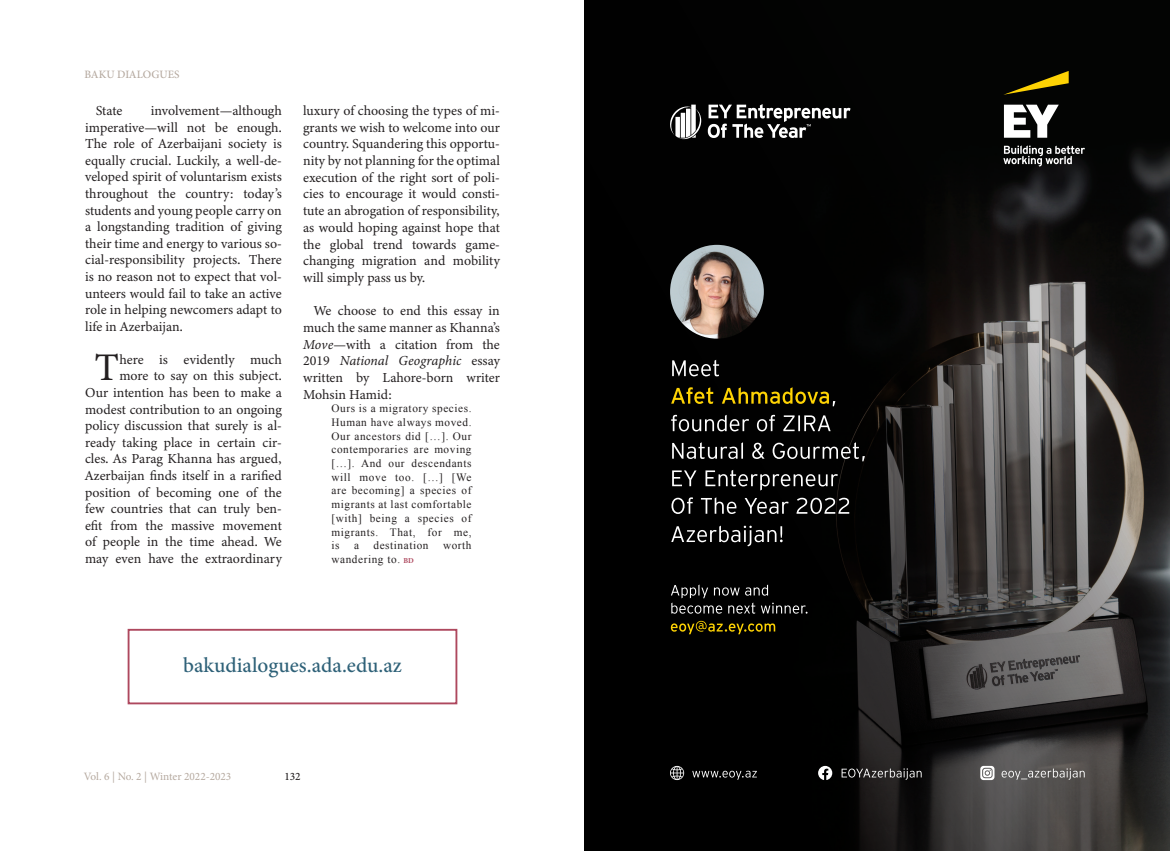
<style>
.page{position:relative;width:1170px;height:851px;background:#fff}
.page>*{position:absolute;margin:0;border:0;box-sizing:border-box;transform-origin:0 0}
.Drop_Cap_-_2_lines{font:39.12px "Minion Variable Concept";color:#231f20}
.t1{font:500 21.25px "Minion Pro";color:#2e6178}
.Drop_Cap_-_2_lines-2{font:13.75px/16.6px "Minion Variable Concept";color:#231f20;text-align:right}
.Paragraph_Style_1{font:13.75px/16.6px "Minion Variable Concept";color:#231f20;text-align:justify}
.Block_Quote_Center{font:11.25px/13.6px "Times New Roman";letter-spacing:.05em;color:#231f20;text-align:justify}
.t2{font:11.25px "Minion Pro";color:#b5a99f}
.t3{font:500 11.25px "Minion Pro";color:#b5a99f}
.t4{font:500 11.25px "Minion Pro";color:#231f20}
.s1{font-style:italic}
.s2{font-family:"Minion Pro";font-weight:700;font-size:7.5px;color:#ad475d}
</style>
<div class="page">
<svg style="left:585px;top:0;width:584px;height:850px;background:#181717"></svg>
<svg style="left:1003px;top:71px;width:65px;height:24px;background:#423803"></svg>
<svg style="left:1003px;top:105px;width:81px;height:61px"></svg>
<svg style="left:668px;top:105px;width:33px;height:36px"></svg>
<svg style="left:707px;top:104px;width:143px;height:34px"></svg>
<img style="left:670px;top:245px;width:93px;height:93px;border-radius:47px">
<svg style="left:670px;top:620px;width:105px;height:14px"></svg>
<svg style="left:670px;top:584px;width:137px;height:29px;background:#242424"></svg>
<svg style="left:671px;top:525px;width:111px;height:21px;background:#333"></svg>
<svg style="left:671px;top:497px;width:178px;height:17px;background:#383838"></svg>
<svg style="left:672px;top:469px;width:165px;height:21px;background:#2f2f2f"></svg>
<svg style="left:672px;top:442px;width:192px;height:19px;background:#353535"></svg>
<svg style="left:671px;top:414px;width:159px;height:17px;background:#3a3a3a"></svg>
<svg style="left:671px;top:387px;width:164px;height:19px;background:#463a02"></svg>
<svg style="left:672px;top:359px;width:47px;height:17px"></svg>
<svg style="left:670px;top:765px;width:14px;height:15px"></svg>
<svg style="left:692px;top:770px;width:64px;height:9px"></svg>
<svg style="left:841px;top:768px;width:80px;height:11px"></svg>
<svg style="left:1001px;top:768px;width:83px;height:11px"></svg>
<svg style="left:818px;top:765px;width:14px;height:15px"></svg>
<svg style="left:980px;top:765px;width:14px;height:15px"></svg>
<div style="left:128px;top:628px;width:329px;height:76px;border:2px solid #ae485e"></div>
<p class="t3" style="left:84px;top:67px;width:96px">BAKU DIALOGUES</p>
<p class="Paragraph_Style_1" style="left:85px;top:102px;width:198px;text-indent:66px">involvement—although imperative—will not be enough.<br>The role of Azerbaijani society is equally crucial. Luckily, a well-de&shy;veloped spirit of voluntarism exists throughout the country: today’s students and young people carry on a longstanding tradition of giving their time and energy to various so&shy;cial-responsibility projects. There is no reason not to expect that vol&shy;unteers would fail to take an active role in helping newcomers adapt to life in Azerbaijan.</p>
<p class="Drop_Cap_-_2_lines" style="left:94px;top:340px;width:26px">T</p>
<p class="Paragraph_Style_1" style="left:96px;top:102px;width:28px">State</p>
<p class="Drop_Cap_-_2_lines-2" style="left:85px;top:351px;width:198px">here is evidently much<br>more to say on this subject.<br>Our intention has been to make a modest contribution to an ongoing policy discussion that surely is al&shy;ready taking place in certain cir&shy;cles. As Parag Khanna has argued,<br>Azerbaijan finds itself in a rarified position of becoming one of the few countries that can truly ben&shy;efit from the massive movement of people in the time ahead. We may even have the extraordinary</p>
<p class="Drop_Cap_-_2_lines-2" style="left:303px;top:102px;width:198px;text-align:justify">luxury of choosing the types of mi&shy;grants we wish to welcome into our country. Squandering this opportu&shy;nity by not planning for the optimal execution of the right sort of poli&shy;cies to encourage it would consti&shy;tute an abrogation of responsibility, as would hoping against hope that the global trend towards game&shy;changing migration and mobility will simply pass us by.</p>
<p class="Paragraph_Style_1" style="left:303px;top:302px;width:198px;text-indent:11px">We choose to end this essay in much the same manner as Khanna’s <span class="s1">Move</span>—with a citation from the 2019 <span class="s1">National Geographic</span> essay written by Lahore-born writer Mohsin Hamid:</p>
<p class="Block_Quote_Center" style="left:331px;top:401px;width:141px">Ours is a migratory species.<br>Human have always moved.<br>Our ancestors did […]. Our contemporaries are moving […]. And our descendants will move too. […] [We are becoming] a species of migrants at last comfortable [with] being a species of migrants. That, for me, is</p>
<p class="Block_Quote_Center" style="left:354px;top:538px;width:6px">a</p>
<p class="Block_Quote_Center" style="left:373px;top:538px;width:57px">destination</p>
<p class="Block_Quote_Center" style="left:443px;top:538px;width:30px">worth</p>
<p class="Block_Quote_Center" style="left:331px;top:552px;width:84px">wandering to. <span class="s2">BD</span></p>
<p class="t1" style="left:183px;top:650px;width:220px">bakudialogues.ada.edu.az</p>
<p class="t2" style="left:84px;top:768px;width:149px">Vol. 6 | No. 2 | Winter 2022-2023</p>
<p class="t4" style="left:284px;top:769px;width:18px">132</p>
</div>
